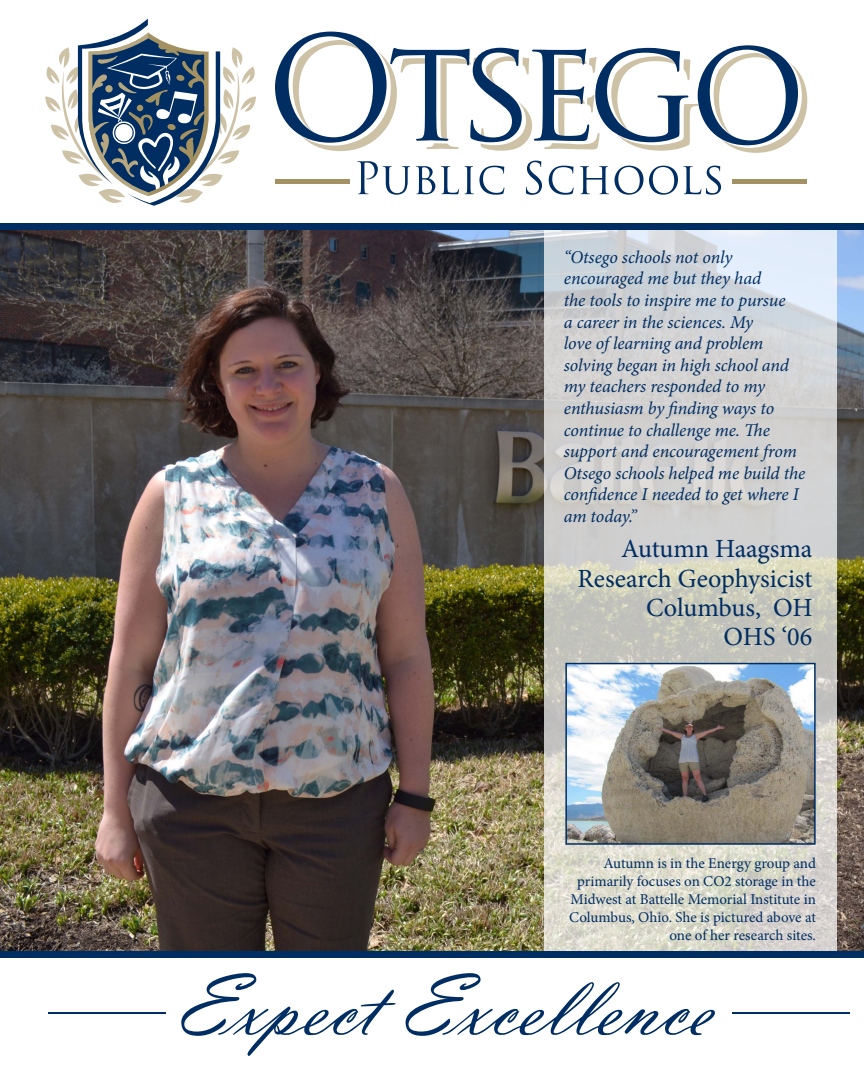
<style>
.page{position:relative;width:864px;height:1080px;background:#fff}
.page>*{position:absolute;margin:0;border:0;box-sizing:border-box;transform-origin:0 0}
.t1{font:90.75px "Vladimir Script";color:#002d62}
.t2{font:26.25px/29.2px "Minion Pro";letter-spacing:-.005em;color:#002d62;text-align:right}
.t3{font:italic 18px/21.6px "Minion Pro";letter-spacing:-.005em;color:#002d62}
.t4{font:15px/18px "Minion Pro";letter-spacing:-.005em;color:#002d62;text-align:right}
</style>
<div class="page">
<img style="left:0;top:230px;width:864px;height:722px">
<div style="left:276px;top:179px;width:74px;height:5px;background:#a39161"></div>
<div style="left:732px;top:179px;width:75px;height:5px;background:#a39161"></div>
<svg style="left:357px;top:161px;width:53px;height:34px"></svg>
<svg style="left:416px;top:166px;width:19px;height:28px"></svg>
<svg style="left:441px;top:166px;width:18px;height:28px"></svg>
<svg style="left:465px;top:166px;width:39px;height:29px"></svg>
<svg style="left:526px;top:161px;width:16px;height:34px"></svg>
<svg style="left:549px;top:166px;width:25px;height:29px"></svg>
<svg style="left:580px;top:166px;width:29px;height:28px"></svg>
<svg style="left:615px;top:166px;width:106px;height:29px"></svg>
<svg style="left:275px;top:32px;width:532px;height:121px"></svg>
<svg style="left:45px;top:19px;width:211px;height:187px"></svg>
<hr style="left:49px;top:1012px;width:117px;height:2px;background:#002d62">
<hr style="left:732px;top:1012px;width:118px;height:2px;background:#002d62">
<svg style="left:544px;top:230px;width:293px;height:722px"></svg>
<div style="left:0;top:224px;width:864px;height:6px;background:#002d62"></div>
<img style="left:568px;top:666px;width:245px;height:176px">
<div style="left:565px;top:663px;width:251px;height:182px;border:2px solid #002d62"></div>
<div style="left:0;top:952px;width:864px;height:6px;background:#002d62"></div>
<p class="t3" style="left:564px;top:246px;width:243px">“Otsego schools not only encouraged me but they had<br>the tools to inspire me to pursue<br>a career in the sciences. My<br>love of learning and problem solving began in high school and my teachers responded to my enthusiasm by finding ways to continue to challenge me. The support and encouragement from<br>Otsego schools helped me build the confidence I needed to get where I am today.”</p>
<h2 class="t2" style="left:578px;top:535px;width:236px">Autumn Haagsma<br>Research Geophysicist<br>Columbus, OH<br>OHS ‘06</h2>
<p class="t4" style="left:569px;top:854px;width:248px">Autumn is in the Energy group and primarily focuses on CO2 storage in the Midwest at Battelle Memorial Institute in Columbus, Ohio. She is pictured above at one of her research sites.</p>
<h1 class="t1" style="left:176px;top:953px;width:537px">Expect Excellence</h1>
</div>
